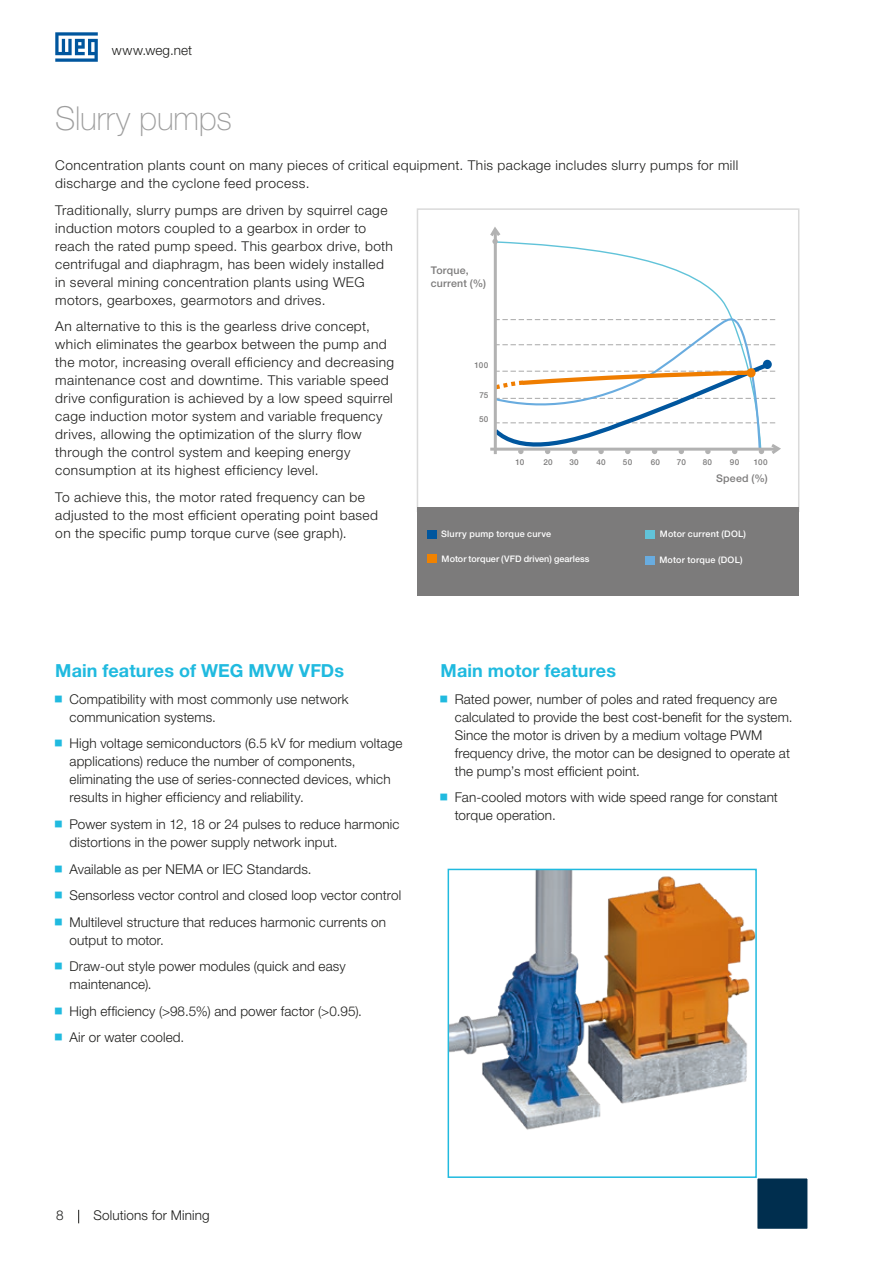
<style>
.page{position:relative;width:893px;height:1263px;background:#fff}
.page>*{position:absolute;margin:0;border:0;box-sizing:border-box;transform-origin:0 0}
.t1{font:100 33px "Helvetica Neue LT Pro";letter-spacing:-.005em;color:#9d9d9d}
.t2{font:700 18px "Helvetica Neue LT Pro";letter-spacing:.005em;color:#20badf}
.t3{font:300 13.5px/18px "Helvetica Neue LT Pro";letter-spacing:.015em;color:#1d1d1b}
.t4{font:500 10.5px/12.8px "Helvetica Neue LT Pro";letter-spacing:.02em;color:#7c7b7b}
.t5{font:500 9px "Helvetica Neue LT Pro";letter-spacing:.02em;color:#fff}
.t6{font:500 8.1px "Helvetica Neue LT Pro";letter-spacing:.025em;color:#7c7b7b}
</style>
<div class="page">
<div style="left:417px;top:208px;width:382px;height:304px;background:#fff;border:2px solid #dadada"></div>
<div style="left:417px;top:508px;width:382px;height:88px;background:#7c7b7b"></div>
<div style="left:646px;top:530px;width:9px;height:8px;background:#61c3d9"></div>
<div style="left:428px;top:530px;width:9px;height:8px;background:#00569e"></div>
<div style="left:428px;top:554px;width:9px;height:9px;background:#f08200"></div>
<div style="left:646px;top:557px;width:9px;height:8px;background:#69acdf"></div>
<svg style="left:503px;top:241px;width:227px;height:71px"></svg>
<hr style="left:494px;top:231px;width:3px;height:223px;background:#b2b2b2">
<svg style="left:490px;top:227px;width:13px;height:17px"></svg>
<svg style="left:490px;top:312px;width:291px;height:142px"></svg>
<div style="left:756px;top:1177px;width:53px;height:53px;background:#002e4e;border:2px solid #fff"></div>
<img style="left:451px;top:872px;width:303px;height:258px">
<div style="left:448px;top:869px;width:309px;height:309px;border:2px solid #20badf"></div>
<svg style="left:55px;top:32px;width:43px;height:30px"></svg>
<svg style="left:78px;top:1210px;width:1px;height:13px"></svg>
<p class="t3" style="left:112px;top:41px;width:82px">www.weg.net</p>
<h1 class="t1" style="left:55px;top:99px;width:178px">Slurry pumps</h1>
<p class="t3" style="left:55px;top:156px;width:684px">Concentration plants count on many pieces of critical equipment. This package includes slurry pumps for mill discharge and the cyclone feed process.</p>
<p class="t3" style="left:55px;top:200px;width:339px">Traditionally, slurry pumps are driven by squirrel cage induction motors coupled to a gearbox in order to reach the rated pump speed. This gearbox drive, both centrifugal and diaphragm, has been widely installed in several mining concentration plants using WEG motors, gearboxes, gearmotors and drives.</p>
<p class="t3" style="left:55px;top:317px;width:340px">An alternative to this is the gearless drive concept, which eliminates the gearbox between the pump and the motor, increasing overall efficiency and decreasing maintenance cost and downtime. This variable speed drive configuration is achieved by a low speed squirrel cage induction motor system and variable frequency drives, allowing the optimization of the slurry flow through the control system and keeping energy consumption at its highest efficiency level.</p>
<p class="t3" style="left:55px;top:487px;width:324px">To achieve this, the motor rated frequency can be adjusted to the most efficient operating point based on the specific pump torque curve (see graph).</p>
<p class="t4" style="left:431px;top:264px;width:57px">Torque, current (%)</p>
<p class="t6" style="left:474px;top:360px;width:15px">100</p>
<p class="t6" style="left:479px;top:390px;width:10px">75</p>
<p class="t6" style="left:479px;top:414px;width:11px">50</p>
<p class="t6" style="left:516px;top:457px;width:10px">10</p>
<p class="t6" style="left:543px;top:457px;width:11px">20</p>
<p class="t6" style="left:569px;top:457px;width:11px">30</p>
<p class="t6" style="left:596px;top:457px;width:11px">40</p>
<p class="t6" style="left:623px;top:457px;width:11px">50</p>
<p class="t6" style="left:651px;top:457px;width:11px">60</p>
<p class="t6" style="left:677px;top:457px;width:11px">70</p>
<p class="t6" style="left:703px;top:457px;width:11px">80</p>
<p class="t6" style="left:730px;top:457px;width:11px">90</p>
<p class="t6" style="left:754px;top:458px;width:15px">100</p>
<p class="t4" style="left:716px;top:471px;width:53px">Speed (%)</p>
<p class="t5" style="left:441px;top:528px;width:112px">Slurry pump torque curve</p>
<p class="t5" style="left:660px;top:528px;width:88px">Motor current (DOL)</p>
<p class="t5" style="left:442px;top:553px;width:149px">Motor torquer (VFD driven) gearless</p>
<p class="t5" style="left:659px;top:554px;width:85px">Motor torque (DOL)</p>
<h2 class="t2" style="left:55px;top:660px;width:290px">Main features of WEG MVW VFDs</h2>
<p class="t3" style="left:70px;top:690px;width:281px">Compatibility with most commonly use network communication systems.</p>
<p class="t3" style="left:70px;top:734px;width:334px">High voltage semiconductors (6.5 kV for medium voltage applications) reduce the number of components, eliminating the use of series-connected devices, which results in higher efficiency and reliability.</p>
<p class="t3" style="left:70px;top:815px;width:331px">Power system in 12, 18 or 24 pulses to reduce harmonic distortions in the power supply network input.</p>
<p class="t3" style="left:70px;top:855px;width:333px;line-height:26.5px">Available as per NEMA or IEC Standards.<br>Sensorless vector control and closed loop vector control<br>Multilevel structure that reduces harmonic currents on</p>
<p class="t3" style="left:70px;top:926px;width:278px;line-height:26.5px">output to motor.<br>Draw-out style power modules (quick and easy</p>
<p class="t3" style="left:70px;top:971px;width:294px;line-height:26.5px">maintenance).<br>High efficiency (&gt;98.5%) and power factor (&gt;0.95).<br>Air or water cooled.</p>
<h2 class="t2" style="left:441px;top:660px;width:177px">Main motor features</h2>
<p class="t3" style="left:455px;top:690px;width:339px">Rated power, number of poles and rated frequency are calculated to provide the best cost-benefit for the system.<br>Since the motor is driven by a medium voltage PWM frequency drive, the motor can be designed to operate at the pump’s most efficient point.</p>
<p class="t3" style="left:455px;top:788px;width:325px">Fan-cooled motors with wide speed range for constant torque operation.</p>
<p class="t3" style="left:56px;top:1206px;width:9px">8</p>
<p class="t3" style="left:94px;top:1206px;width:118px">Solutions for Mining</p>
</div>
